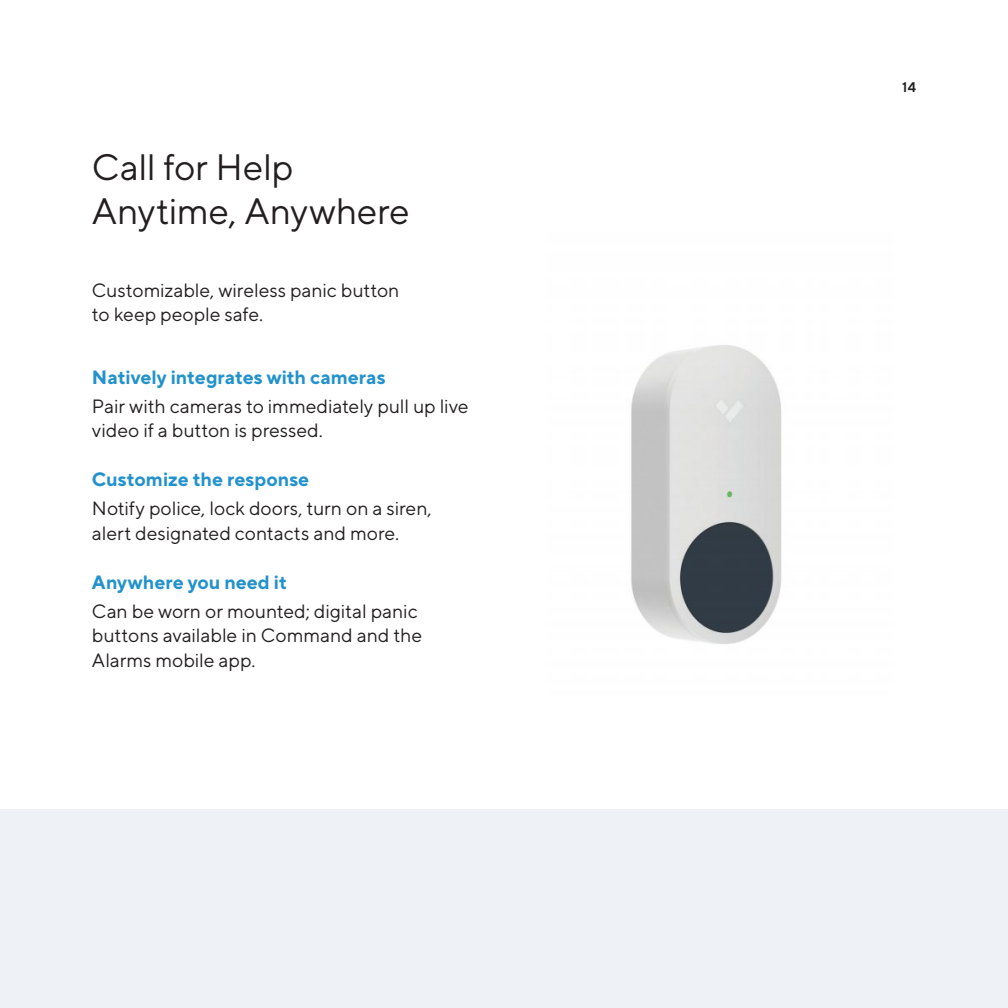
<style>
.page{position:relative;width:1008px;height:1008px;background:#fff}
.page>*{position:absolute;margin:0;border:0;box-sizing:border-box;transform-origin:0 0}
.t1{font:36.75px/43.8px "TT Norms Pro";letter-spacing:-.01em;color:#231f20}
.t2{font:19.25px/24.5px "TT Norms Pro";color:#231f20}
.t3{font:700 19.25px "TT Norms Pro";letter-spacing:.005em;color:#2292cc}
.t4{font:600 14px "TT Norms Pro";color:#231f20}
</style>
<div class="page">
<div style="left:0;top:810px;width:1008px;height:198px;background:#eef1f5"></div>
<img style="left:631px;top:345px;width:151px;height:299px">
<p class="t1" style="left:92px;top:143px;width:319px">Call for Help<br>Anytime, Anywhere</p>
<p class="t2" style="left:92px;top:276px;width:309px">Customizable, wireless panic button to keep people safe.</p>
<p class="t3" style="left:92px;top:363px;width:295px">Natively integrates with cameras</p>
<p class="t2" style="left:92px;top:392px;width:378px">Pair with cameras to immediately pull up live video if a button is pressed.</p>
<p class="t3" style="left:92px;top:465px;width:219px">Customize the response</p>
<p class="t2" style="left:92px;top:495px;width:341px">Notify police, lock doors, turn on a siren, alert designated contacts and more.</p>
<p class="t3" style="left:92px;top:568px;width:196px">Anywhere you need it</p>
<p class="t2" style="left:92px;top:597px;width:332px">Can be worn or mounted; digital panic buttons available in Command and the<br>Alarms mobile app.</p>
<p class="t4" style="left:902px;top:77px;width:15px">14</p>
</div>
